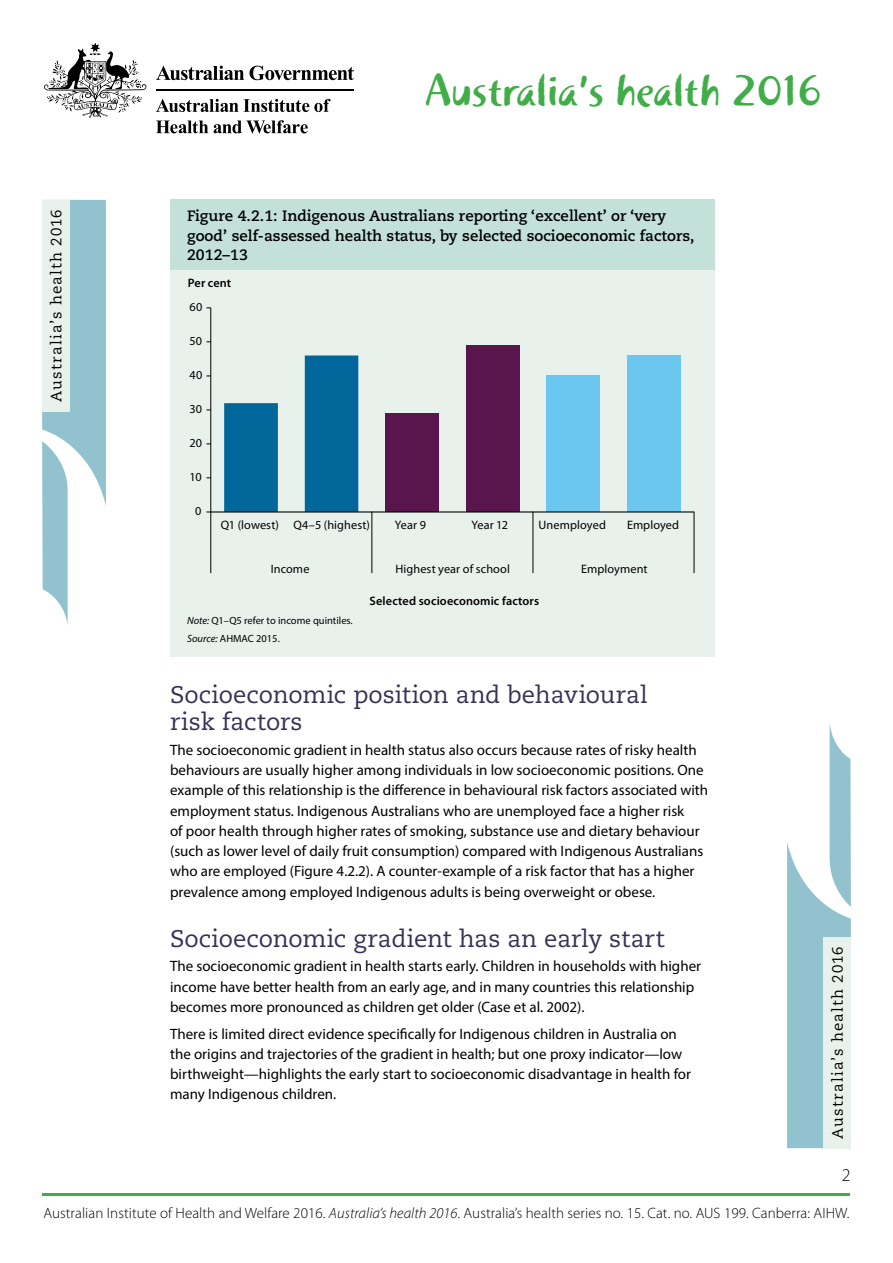
<style>
.page{position:relative;width:893px;height:1263px;background:#fff}
.page>*{position:absolute;margin:0;border:0;box-sizing:border-box;transform-origin:0 0}
.t1{font:45px "Khaki Std 1";color:#41ad49}
.t2{font:24px "Caecilia LT Std";color:#383157}
.t3{font:300 18px "Myriad Pro";color:#000}
.Body{font:15px/20.2px "Myriad Pro";color:#000}
.t4{font:700 15px/19.5px "Caecilia LT Std";color:#000}
.t5{font:300 15px "Myriad Pro";letter-spacing:.005em;color:#000}
.t6{font:15px "Caecilia LT Std";letter-spacing:.075em;color:#000}
.t7{font:12.3px "Myriad Pro";letter-spacing:.005em;color:#010101}
.t8{font:600 12.3px "Myriad Pro";letter-spacing:.01em;color:#010101}
.Note{font:10.5px "Myriad Pro";color:#000}
.s1{font-style:italic}
</style>
<div class="page">
<svg style="left:156px;top:66px;width:198px;height:14px"></svg>
<svg style="left:44px;top:43px;width:103px;height:75px"></svg>
<hr style="left:156px;top:89px;width:198px;height:1px;background:#000">
<svg style="left:156px;top:99px;width:175px;height:13px"></svg>
<svg style="left:156px;top:121px;width:52px;height:12px"></svg>
<svg style="left:214px;top:120px;width:94px;height:13px"></svg>
<hr style="left:43px;top:1193px;width:807px;height:3px;background:#41ad49">
<svg style="left:42px;top:200px;width:64px;height:425px"></svg>
<svg style="left:787px;top:723px;width:64px;height:425px"></svg>
<div style="left:823px;top:937px;width:28px;height:211px;background:#e9f1ed"></div>
<div style="left:42px;top:200px;width:28px;height:211px;background:#e9f1ed"></div>
<div style="left:170px;top:200px;width:544px;height:456px;background:#e9f1ed"></div>
<div style="left:170px;top:200px;width:544px;height:70px;background:#c3e1d9"></div>
<div style="left:385px;top:413px;width:54px;height:99px;background:#5b154d"></div>
<div style="left:466px;top:345px;width:53px;height:167px;background:#5b154d"></div>
<div style="left:546px;top:376px;width:54px;height:136px;background:#6bc6f0"></div>
<div style="left:627px;top:355px;width:53px;height:157px;background:#6bc6f0"></div>
<svg style="left:224px;top:355px;width:134px;height:156px"></svg>
<hr style="left:210px;top:308px;width:1px;height:204px;background:#000">
<hr style="left:211px;top:511px;width:483px;height:1px;background:#000">
<hr style="left:694px;top:512px;width:1px;height:61px;background:#000">
<hr style="left:533px;top:512px;width:1px;height:61px;background:#000">
<hr style="left:371px;top:512px;width:1px;height:61px;background:#000">
<hr style="left:210px;top:512px;width:1px;height:61px;background:#000">
<h1 class="t1" style="left:425px;top:63px;width:399px">Australia’s health 2016</h1>
<p class="t6" style="left:48px;top:402px;width:194px;rotate:-90deg">Australia’s health 2016</p>
<p class="t4" style="left:187px;top:206px;width:509px">Figure 4.2.1: Indigenous Australians reporting ‘excellent’ or ‘very good’ self-assessed health status, by selected socioeconomic factors,<br>2012–13</p>
<p class="t8" style="left:188px;top:275px;width:45px">Per cent</p>
<p class="t7" style="left:190px;top:299px;width:14px">60</p>
<p class="t7" style="left:190px;top:333px;width:14px">50</p>
<p class="t7" style="left:190px;top:367px;width:14px">40</p>
<p class="t7" style="left:190px;top:401px;width:14px">30</p>
<p class="t7" style="left:190px;top:435px;width:14px">20</p>
<p class="t7" style="left:190px;top:469px;width:14px">10</p>
<p class="t7" style="left:195px;top:503px;width:8px">0</p>
<p class="t7" style="left:221px;top:517px;width:151px">Q1 (lowest) Q4–5 (highest)</p>
<p class="t7" style="left:395px;top:517px;width:33px">Year 9</p>
<p class="t7" style="left:471px;top:517px;width:38px">Year 12</p>
<p class="t7" style="left:539px;top:517px;width:69px">Unemployed</p>
<p class="t7" style="left:627px;top:517px;width:54px">Employed</p>
<p class="t7" style="left:271px;top:561px;width:40px">Income</p>
<p class="t7" style="left:395px;top:561px;width:116px">Highest year of school</p>
<p class="t7" style="left:581px;top:561px;width:68px">Employment</p>
<p class="t8" style="left:370px;top:593px;width:171px">Selected socioeconomic factors</p>
<p class="Note" style="left:187px;top:614px;width:167px"><span class="s1">Note:</span> Q1–Q5 refer to income quintiles.</p>
<p class="Note" style="left:187px;top:632px;width:94px"><span class="s1">Source:</span> AHMAC 2015.</p>
<h2 class="t2" style="left:170px;top:681px;width:479px">Socioeconomic position and behavioural</h2>
<h2 class="t2" style="left:170px;top:708px;width:134px">risk factors</h2>
<p class="Body" style="left:170px;top:739px;width:540px">The socioeconomic gradient in health status also occurs because rates of risky health behaviours are usually higher among individuals in low socioeconomic positions. One example of this relationship is the difference in behavioural risk factors associated with employment status. Indigenous Australians who are unemployed face a higher risk<br>of poor health through higher rates of smoking, substance use and dietary behaviour (such as lower level of daily fruit consumption) compared with Indigenous Australians who are employed (Figure 4.2.2). A counter-example of a risk factor that has a higher prevalence among employed Indigenous adults is being overweight or obese.</p>
<h2 class="t2" style="left:170px;top:925px;width:496px">Socioeconomic gradient has an early start</h2>
<p class="Body" style="left:170px;top:956px;width:532px">The socioeconomic gradient in health starts early. Children in households with higher income have better health from an early age, and in many countries this relationship becomes more pronounced as children get older (Case et al. 2002).</p>
<p class="Body" style="left:170px;top:1023px;width:522px">There is limited direct evidence specifically for Indigenous children in Australia on the origins and trajectories of the gradient in health; but one proxy indicator—low birthweight—highlights the early start to socioeconomic disadvantage in health for many Indigenous children.</p>
<p class="t6" style="left:829px;top:1139px;width:194px;rotate:-90deg">Australia’s health 2016</p>
<p class="t3" style="left:842px;top:1164px;width:10px">2</p>
<p class="t5" style="left:44px;top:1204px;width:807px">Australian Institute of Health and Welfare 2016. <span class="s1">Australia’s health 2016</span>. Australia’s health series no. 15. Cat. no. AUS 199. Canberra: AIHW.</p>
</div>
